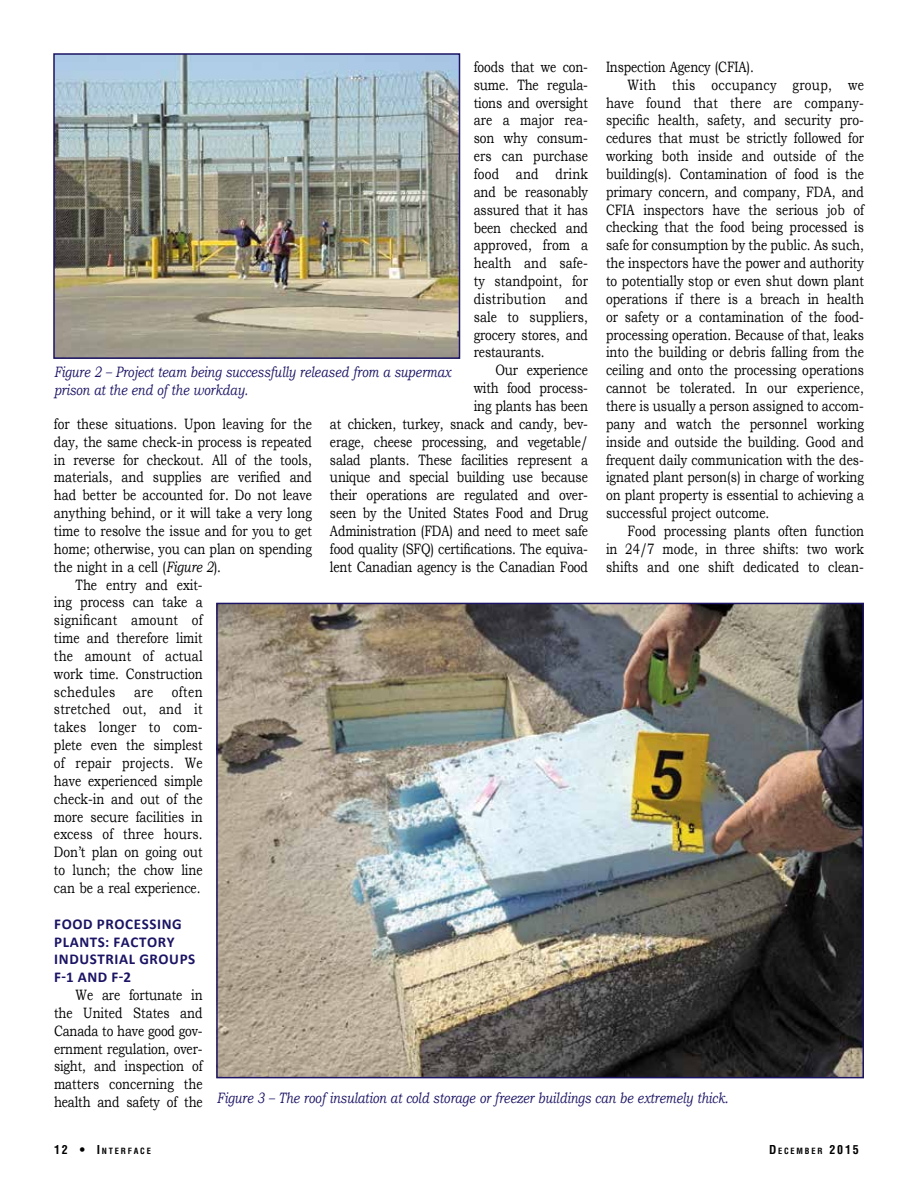
<style>
.page{position:relative;width:918px;height:1188px;background:#fff}
.page>*{position:absolute;margin:0;border:0;box-sizing:border-box;transform-origin:0 0}
.t1{font:15px/17.9px "Bookman Old Style";color:#000;text-align:justify;scale:.8 1}
.t2{font:italic 15px/17.9px "Bookman Old Style";color:#1b1464;scale:.8 1}
.t3{font:700 15px/17.9px "Calibri";letter-spacing:.04em;color:#1b1464}
.t4{font:15px "Bookman Old Style";letter-spacing:.025em;color:#000;scale:.8 1}
.t5{font:700 condensed 8.4px "Helvetica";letter-spacing:.215em;color:#000}
.s1{font-style:italic}
.s2{font-size:12px}
</style>
<div class="page">
<img style="left:56px;top:56px;width:401px;height:300px">
<div style="left:53px;top:53px;width:407px;height:306px;border:2px solid #1b1464"></div>
<img style="left:219px;top:606px;width:642px;height:469px">
<div style="left:216px;top:603px;width:648px;height:475px;border:2px solid #1b1464"></div>
<p class="t1" style="left:606px;top:58px;width:186px">Inspection Agency (CFIA).</p>
<p class="t1" style="left:606px;top:76px;width:324px;text-indent:22px">With this occupancy group, we have found that there are company&shy;specific health, safety, and security pro&shy;cedures that must be strictly followed for working both inside and outside of the building(s). Contamination of food is the primary concern, and company, FDA, and CFIA inspectors have the serious job of checking that the food being processed is safe for consumption by the public. As such, the inspectors have the power and authority to potentially stop or even shut down plant operations if there is a breach in health or safety or a contamination of the food&shy;processing operation. Because of that, leaks into the building or debris falling from the ceiling and onto the processing operations cannot be tolerated. In our experience, there is usually a person assigned to accom&shy;pany and watch the personnel working inside and outside the building. Good and frequent daily communication with the des&shy;ignated plant person(s) in charge of working on plant property is essential to achieving a successful project outcome.</p>
<p class="t1" style="left:606px;top:522px;width:324px;text-indent:22px">Food processing plants often function in 24/7 mode, in three shifts: two work shifts and one shift dedicated to clean-</p>
<p class="t1" style="left:474px;top:58px;width:144px">foods that we con&shy;sume. The regula&shy;tions and oversight are a major rea&shy;son why consum&shy;ers can purchase food and drink</p>
<p class="t1" style="left:474px;top:183px;width:144px">and be reasonably</p>
<p class="t1" style="left:474px;top:201px;width:144px">assured that it has been checked and approved, from a health and safe&shy;ty standpoint, for</p>
<p class="t4" style="left:474px;top:290px;width:92px">distribution</p>
<p class="t1" style="left:474px;top:290px;width:144px;text-align:right">and<br>sale to suppliers,</p>
<p class="t1" style="left:474px;top:326px;width:144px">grocery stores, and</p>
<p class="t1" style="left:474px;top:343px;width:90px">restaurants.</p>
<p class="t1" style="left:474px;top:361px;width:144px;text-align:right">Our experience with food process-</p>
<p class="t1" style="left:330px;top:397px;width:324px;text-indent:144px">ing plants has been at chicken, turkey, snack and candy, bev&shy;erage, cheese processing, and vegetable/ salad plants. These facilities represent a unique and special building use because their operations are regulated and over&shy;seen by the United States Food and Drug Administration (FDA) and need to meet safe food quality (SFQ) certifications. The equiva&shy;lent Canadian agency is the Canadian Food</p>
<p class="t2" style="left:54px;top:363px;width:498px">Figure 2 – Project team being successfully released from a supermax prison at the end of the workday.</p>
<p class="t1" style="left:54px;top:415px;width:324px">for these situations. Upon leaving for the day, the same check-in process is repeated in reverse for checkout. All of the tools, materials, and supplies are verified and had better be accounted for. Do not leave anything behind, or it will take a very long time to resolve the issue and for you to get home; otherwise, you can plan on spending the night in a cell (<span class="s1">Figure 2</span>).</p>
<p class="t1" style="left:54px;top:575px;width:187px;text-indent:22px">The entry and exit&shy;ing process can take a significant amount of time and therefore limit the amount of actual work time. Construction schedules are often stretched out, and it takes longer to com&shy;plete even the simplest of repair projects. We have experienced simple check-in and out of the more secure facilities in excess of three hours.<br>Don’t plan on going out to lunch; the chow line can be a real experience.</p>
<p class="t3" style="left:54px;top:915px;width:143px">FOOD PROCESSING<br>PLANTS: FACTORY<br>INDUSTRIAL GROUPS</p>
<p class="t3" style="left:54px;top:968px;width:78px">F-1 AND F-2</p>
<p class="t1" style="left:54px;top:986px;width:187px;text-indent:22px">We are fortunate in the United States and Canada to have good gov&shy;ernment regulation, over&shy;sight, and inspection of matters concerning the health and safety of the</p>
<p class="t2" style="left:217px;top:1089px;width:641px">Figure 3 – The roof insulation at cold storage or freezer buildings can be extremely thick.</p>
<p class="t5" style="left:54px;top:1146px;width:98px"><span class="s2">12 • I</span>NTERFACE</p>
<p class="t5" style="left:769px;top:1146px;width:91px"><span class="s2">D</span>ECEMBER <span class="s2">2015</span></p>
</div>
